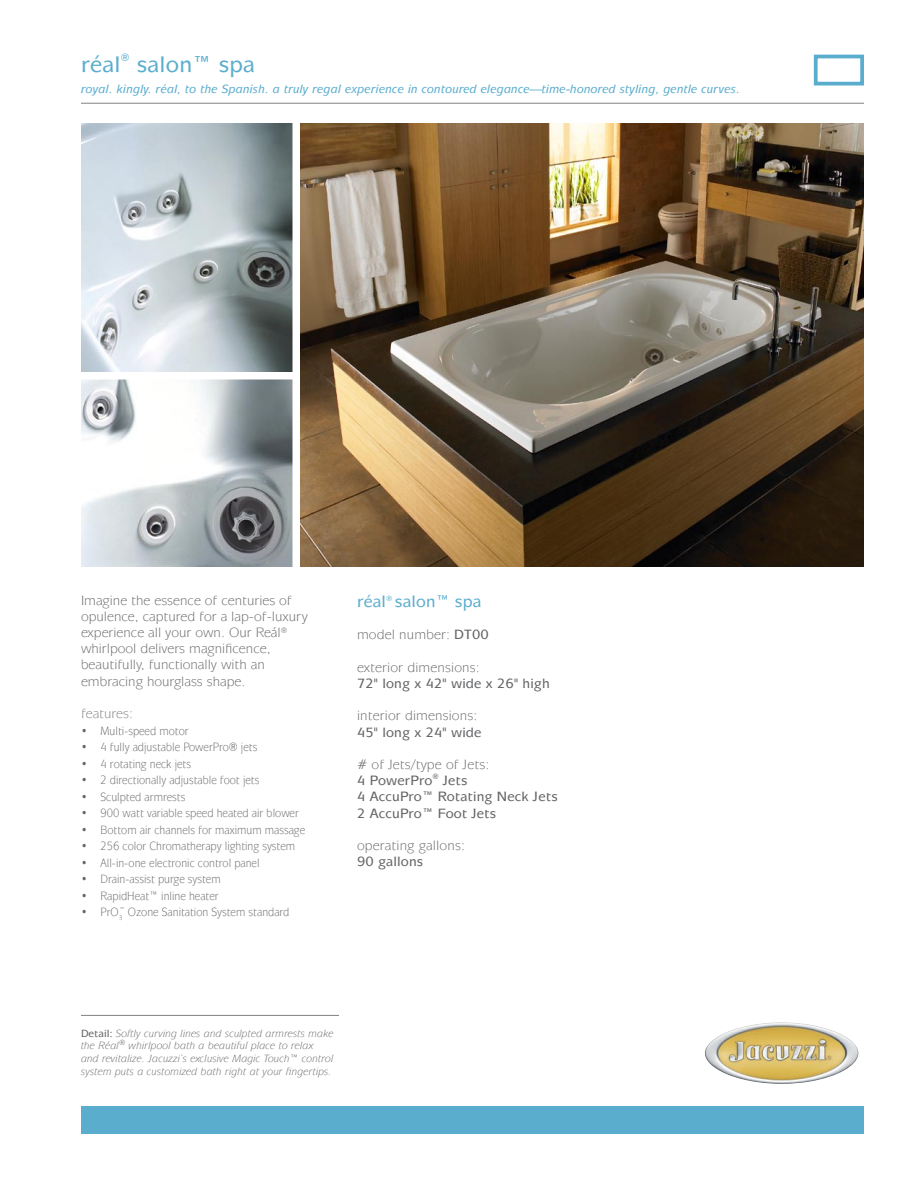
<style>
.page{position:relative;width:918px;height:1188px;background:#fff}
.page>*{position:absolute;margin:0;border:0;box-sizing:border-box;transform-origin:0 0}
.t1{font:500 22.5px "Mixage IT Cby BT";letter-spacing:.01em;color:#5badce}
.t2{font:500 16.5px "Mixage IT Cby BT";letter-spacing:.01em;color:#5badce}
.t3{font:13.5px/16.2px "Mixage IT Cby BT";color:#636466}
.t4{font:500 13.5px/16.2px "Mixage IT Cby BT";letter-spacing:.01em;color:#636466}
.t5{font:13.5px "Mixage IT Cby BT";color:#808284}
.t6{font:12px "Mixage IT Cby BT";color:#636466;scale:.89 1}
.t7{font:italic 500 12px "Mixage IT Cby BT";color:#5badce}
.t8{font:italic 10.5px/12.6px "Mixage IT Cby BT";color:#636466}
.t9{font:500 10.5px "Mixage IT Cby BT";color:#5badce}
.s1{font-weight:500}
.s2{font-weight:400}
.s3{font-weight:500;font-style:normal}
</style>
<div class="page">
<img style="left:705px;top:1022px;width:153px;height:62px">
<hr style="left:81px;top:103px;width:783px;height:1px;background:#808284">
<hr style="left:81px;top:1015px;width:258px;height:1px;background:#808284">
<img style="left:300px;top:123px;width:564px;height:444px">
<img style="left:81px;top:123px;width:211px;height:249px">
<img style="left:81px;top:380px;width:211px;height:187px">
<div style="left:814px;top:55px;width:50px;height:31px;border:4px solid #5badce"></div>
<div style="left:81px;top:1106px;width:783px;height:28px;background:#5badce"></div>
<h1 class="t1" style="left:81px;top:50px;width:41px">réal</h1>
<p class="t9" style="left:121px;top:51px;width:10px">®</p>
<h1 class="t1" style="left:137px;top:50px;width:120px">salon™ spa</h1>
<p class="t7" style="left:81px;top:82px;width:661px">royal. kingly. réal, to the Spanish. a truly regal experience in contoured elegance—time-honored styling, gentle curves.</p>
<p class="t3" style="left:81px;top:592px;width:228px">Imagine the essence of centuries of opulence, captured for a lap-of-luxury experience all your own. Our Reál<sup>® </sup>whirlpool delivers magnificence, beautifully, functionally with an embracing hourglass shape.</p>
<p class="t5" style="left:81px;top:706px;width:54px">features:</p>
<p class="t6" style="left:81px;top:723px;width:123px">• Multi-speed motor</p>
<p class="t6" style="left:81px;top:740px;width:200px">• 4 fully adjustable PowerPro® jets</p>
<p class="t6" style="left:81px;top:756px;width:125px">• 4 rotating neck jets</p>
<p class="t6" style="left:81px;top:773px;width:202px">• 2 directionally adjustable foot jets</p>
<p class="t6" style="left:81px;top:789px;width:119px">• Sculpted armrests</p>
<p class="t6" style="left:81px;top:806px;width:246px">• 900 watt variable speed heated air blower</p>
<p class="t6" style="left:81px;top:822px;width:253px">• Bottom air channels for maximum massage</p>
<p class="t6" style="left:81px;top:839px;width:242px">• 256 color Chromatherapy lighting system</p>
<p class="t6" style="left:81px;top:855px;width:202px">• All-in-one electronic control panel</p>
<p class="t6" style="left:81px;top:872px;width:159px">• Drain-assist purge system</p>
<p class="t6" style="left:81px;top:888px;width:156px">• RapidHeat™ inline heater</p>
<p class="t6" style="left:81px;top:905px;width:48px">• PrO<sub>3</sub></p>
<p class="t6" style="left:120px;top:905px;width:192px"><sup>™</sup> Ozone Sanitation System standard</p>
<h2 class="t2" style="left:357px;top:591px;width:126px">réal<sup>®</sup> salon™ spa</h2>
<p class="t3" style="left:357px;top:627px;width:133px">model number: <span class="s1">DT00</span></p>
<p class="t3" style="left:357px;top:659px;width:124px">exterior dimensions:</p>
<p class="t4" style="left:357px;top:675px;width:194px">72" long x 42" wide x 26" high</p>
<p class="t3" style="left:357px;top:708px;width:122px">interior dimensions:</p>
<p class="t4" style="left:357px;top:724px;width:126px">45" long x 24" wide</p>
<p class="t4" style="left:357px;top:756px;width:202px"><span class="s2"># of Jets/type of Jets:<br></span>4 PowerPro<sup>®</sup> Jets<br>4 AccuPro™ Rotating Neck Jets<br>2 AccuPro™ Foot Jets</p>
<p class="t3" style="left:357px;top:837px;width:110px">operating gallons:</p>
<p class="t4" style="left:357px;top:853px;width:68px">90 gallons</p>
<p class="t8" style="left:81px;top:1027px;width:254px"><span class="s3">Detail:</span> Softly curving lines and sculpted armrests make the Réal<sup>®</sup> whirlpool bath a beautiful place to relax and revitalize. Jacuzzi’s exclusive Magic Touch™ control system puts a customized bath right at your fingertips.</p>
</div>
